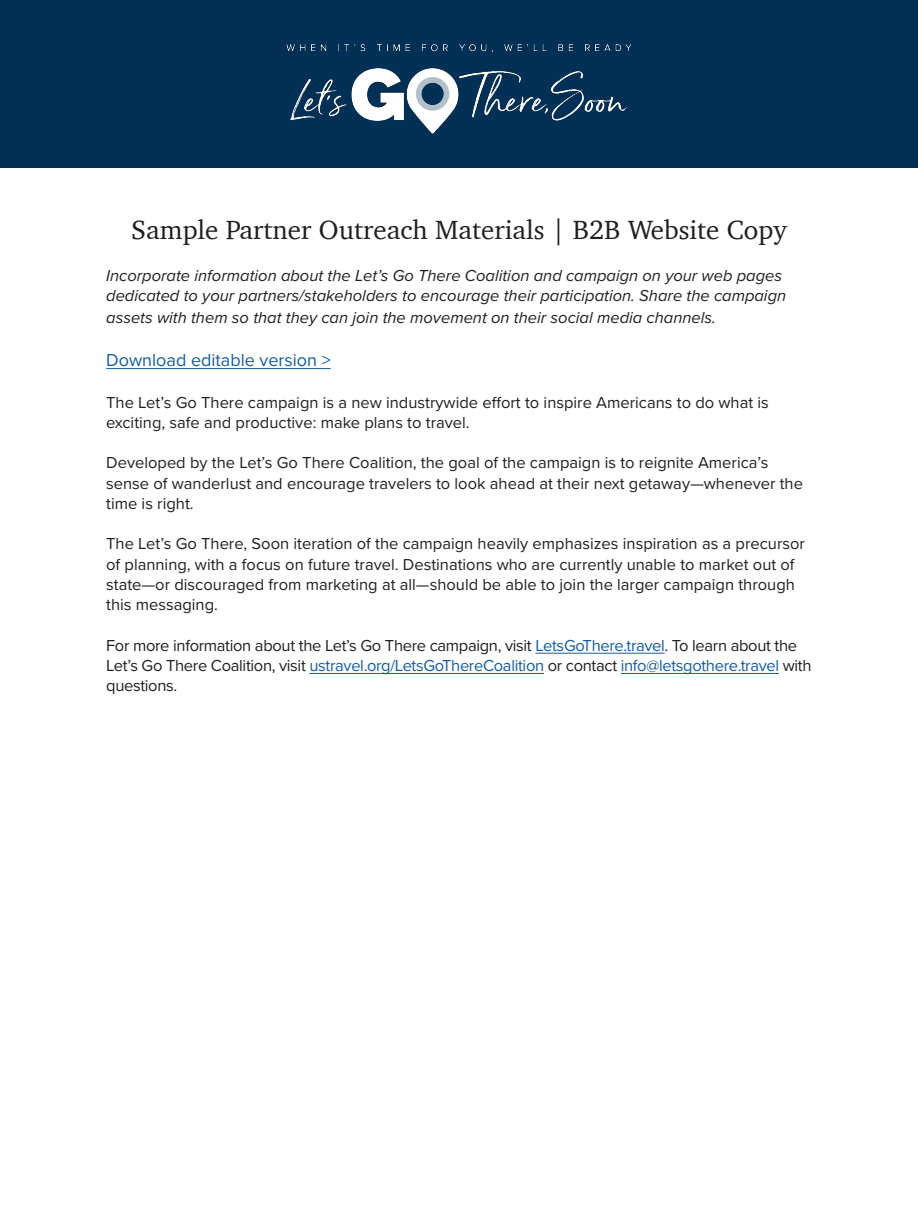
<style>
.page{position:relative;width:918px;height:1224px;background:#fff}
.page>*{position:absolute;margin:0;border:0;box-sizing:border-box;transform-origin:0 0}
.t1{font:27px "Charter";color:#231f20}
.t2{font:18px "Proxima Nova";color:#175d9e}
.t3{font:16.5px/20.2px "Proxima Nova";color:#231f20}
.t4{font:italic 16.5px/21px "Proxima Nova";color:#231f20}
.t5{font:16.5px/20.2px "Proxima Nova";letter-spacing:-.02em;color:#231f20}
.s1{color:#175d9e}
</style>
<div class="page">
<div style="left:0;top:0;width:918px;height:167px;background:#003055"></div>
<hr style="left:106px;top:368px;width:225px;height:1px;background:#175d9e">
<hr style="left:535px;top:653px;width:130px;height:1px;background:#175d9e">
<hr style="left:309px;top:673px;width:235px;height:1px;background:#175d9e">
<hr style="left:621px;top:673px;width:158px;height:1px;background:#175d9e">
<img style="left:286px;top:44px;width:346px;height:90px">
<p class="t1" style="left:131px;top:206px;width:657px">Sample Partner Outreach Materials | B2B Website Copy</p>
<p class="t4" style="left:106px;top:264px;width:682px">Incorporate information about the Let’s Go There Coalition and campaign on your web pages dedicated to your partners/stakeholders to encourage their participation. Share the campaign assets with them so that they can join the movement on their social media channels.</p>
<p class="t2" style="left:106px;top:346px;width:226px">Download editable version &gt;</p>
<p class="t3" style="left:106px;top:391px;width:664px">The Let’s Go There campaign is a new industrywide effort to inspire Americans to do what is exciting, safe and productive: make plans to travel.</p>
<p class="t3" style="left:106px;top:452px;width:698px">Developed by the Let’s Go There Coalition, the goal of the campaign is to reignite America’s sense of wanderlust and encourage travelers to look ahead at their next getaway—whenever the time is right.</p>
<p class="t3" style="left:106px;top:533px;width:700px">The Let’s Go There, Soon iteration of the campaign heavily emphasizes inspiration as a precursor of planning, with a focus on future travel. Destinations who are currently unable to market out of state—or discouraged from marketing at all—should be able to join the larger campaign through this messaging.</p>
<p class="t5" style="left:106px;top:634px;width:707px">For more information about the Let’s Go There campaign, visit <span class="s1">LetsGoThere.travel</span>. To learn about the<br>Let’s Go There Coalition, visit <span class="s1">ustravel.org/LetsGoThereCoalition</span> or contact <span class="s1">info@letsgothere.travel</span> with questions.</p>
</div>
